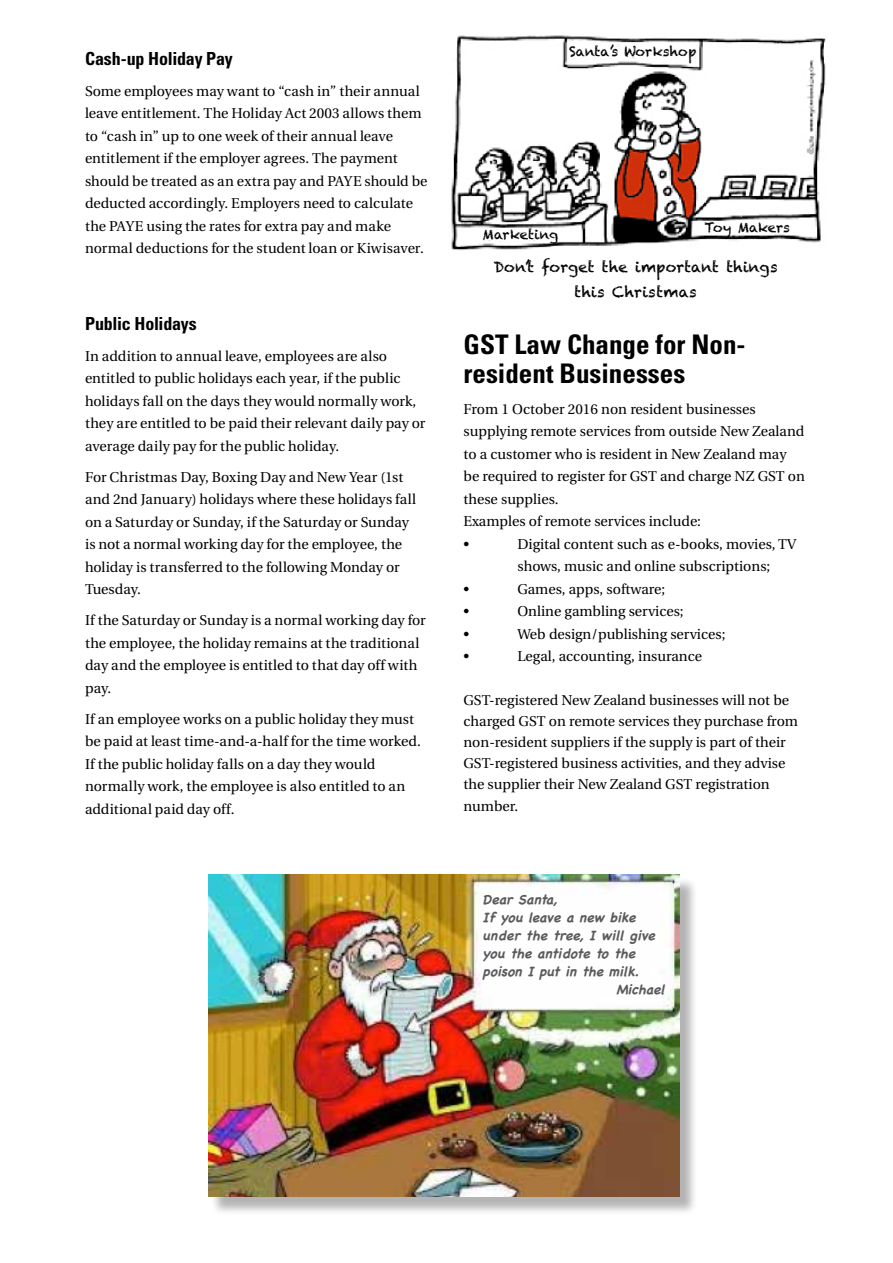
<style>
.page{position:relative;width:893px;height:1263px;background:#fff}
.page>*{position:absolute;margin:0;border:0;box-sizing:border-box;transform-origin:0 0}
.t1{font:700 condensed 27px/28.5px "Univers";color:#000}
.t2{font:700 condensed 18px "Univers";letter-spacing:-.015em;color:#000}
.t3{font:15px/25.5px "Chalkduster";color:#000;text-align:center}
.t4{font:14.25px/22.5px "Utopia";color:#000}
.t5{font:italic 700 13.5px "Chalkboard";color:#5a5b5d}
.t6{font:13.5px "Chalkduster";color:#000}
</style>
<div class="page">
<img style="left:451px;top:35px;width:375px;height:215px">
<div style="left:211px;top:877px;width:487px;height:338px;background:#000;opacity:.3"></div>
<img style="left:208px;top:875px;width:471px;height:322px">
<p class="t2" style="left:85px;top:48px;width:149px">Cash-up Holiday Pay</p>
<p class="t4" style="left:85px;top:80px;width:344px">Some employees may want to “cash in” their annual leave entitlement. The Holiday Act 2003 allows them to “cash in” up to one week of their annual leave entitlement if the employer agrees. The payment should be treated as an extra pay and PAYE should be deducted accordingly. Employers need to calculate the PAYE using the rates for extra pay and make normal deductions for the student loan or Kiwisaver.</p>
<p class="t2" style="left:85px;top:312px;width:113px">Public Holidays</p>
<p class="t4" style="left:85px;top:345px;width:342px">In addition to annual leave, employees are also entitled to public holidays each year, if the public holidays fall on the days they would normally work, they are entitled to be paid their relevant daily pay or average daily pay for the public holiday.</p>
<p class="t4" style="left:85px;top:466px;width:333px">For Christmas Day, Boxing Day and New Year (1st and 2nd January) holidays where these holidays fall on a Saturday or Sunday, if the Saturday or Sunday is not a normal working day for the employee, the holiday is transferred to the following Monday or Tuesday.</p>
<p class="t4" style="left:85px;top:609px;width:342px">If the Saturday or Sunday is a normal working day for the employee, the holiday remains at the traditional day and the employee is entitled to that day off with pay.</p>
<p class="t4" style="left:85px;top:708px;width:337px">If an employee works on a public holiday they must be paid at least time-and-a-half for the time worked.<br>If the public holiday falls on a day they would normally work, the employee is also entitled to an additional paid day off.</p>
<p class="t6" style="left:569px;top:43px;width:129px">Santa’s Workshop</p>
<p class="t6" style="left:483px;top:226px;width:77px">Marketing</p>
<p class="t6" style="left:704px;top:219px;width:87px">Toy Makers</p>
<p class="t3" style="left:494px;top:254px;width:286px">Don’t forget the important things this Christmas</p>
<h1 class="t1" style="left:463px;top:330px;width:283px">GST Law Change for Non&shy;resident Businesses</h1>
<p class="t4" style="left:463px;top:398px;width:343px">From 1 October 2016 non resident businesses supplying remote services from outside New Zealand to a customer who is resident in New Zealand may be required to register for GST and charge NZ GST on these supplies.<br>Examples of remote services include:<br>•</p>
<p class="t4" style="left:517px;top:533px;width:280px">Digital content such as e-books, movies, TV shows, music and online subscriptions;</p>
<p class="t4" style="left:463px;top:578px;width:7px">•</p>
<p class="t4" style="left:517px;top:578px;width:149px">Games, apps, software;</p>
<p class="t4" style="left:463px;top:600px;width:7px">•</p>
<p class="t4" style="left:517px;top:600px;width:168px">Online gambling services;</p>
<p class="t4" style="left:463px;top:623px;width:7px">•</p>
<p class="t4" style="left:517px;top:623px;width:209px">Web design/publishing services;</p>
<p class="t4" style="left:463px;top:645px;width:7px">•</p>
<p class="t4" style="left:517px;top:645px;width:186px">Legal, accounting, insurance</p>
<p class="t4" style="left:463px;top:690px;width:336px;line-height:21px">GST-registered New Zealand businesses will not be charged GST on remote services they purchase from non-resident suppliers if the supply is part of their GST-registered business activities, and they advise the supplier their New Zealand GST registration</p>
<p class="t4" style="left:463px;top:795px;width:56px">number.</p>
<p class="t5" style="left:483px;top:891px;width:82px">DearSanta,</p>
<p class="t5" style="left:483px;top:909px;width:160px">Ifyouleaveanewbike</p>
<p class="t5" style="left:483px;top:927px;width:179px">underthetree,Iwillgive</p>
<p class="t5" style="left:483px;top:945px;width:160px">youtheantidotetothe</p>
<p class="t5" style="left:483px;top:963px;width:164px">poisonIputinthemilk.</p>
<p class="t5" style="left:616px;top:981px;width:56px">Michael</p>
</div>
